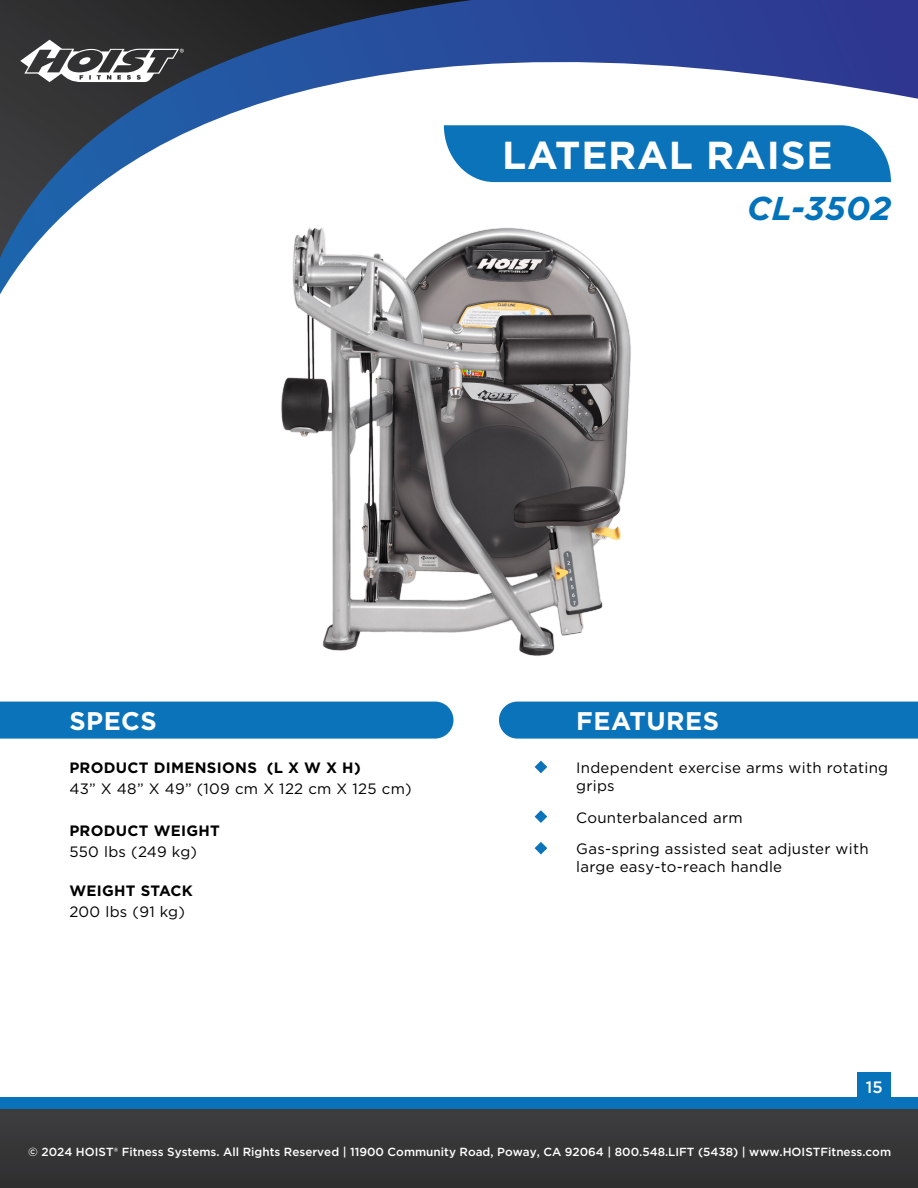
<style>
.page{position:relative;width:918px;height:1188px;background:#fff}
.page>*{position:absolute;margin:0;border:0;box-sizing:border-box;transform-origin:0 0}
.t1{font:700 39px "Gotham";letter-spacing:.02em;color:#fff}
.t2{font:italic 700 33px "Gotham";letter-spacing:.015em;color:#0272ba}
.t3{font:700 25.5px "Gotham";letter-spacing:.02em;color:#fff}
.t4{font:500 16.5px "Gotham";color:#fff}
.t5{font:15px/18px "Gotham";letter-spacing:.02em;color:#000101}
.t6{font:700 15px "Gotham";letter-spacing:.02em;color:#000101}
.t7{font:500 11.7px "Gotham";color:#fff}
</style>
<div class="page">
<div style="left:0;top:1097px;width:918px;height:79px;background:#0a72ba"></div>
<div style="left:0;top:1110px;width:918px;height:78px;background:#363637"></div>
<svg style="left:0;top:0;width:918px;height:294px"></svg>
<div style="left:858px;top:1072px;width:33px;height:26px;background:#0673ba"></div>
<div style="left:444px;top:125px;width:447px;height:57px;background:#0a73ba"></div>
<img style="left:262px;top:222px;width:394px;height:434px">
<div style="left:0;top:702px;width:453px;height:37px;background:#0a73ba"></div>
<div style="left:499px;top:702px;width:419px;height:37px;background:#0a73ba"></div>
<svg style="left:535px;top:761px;width:12px;height:12px"></svg>
<svg style="left:535px;top:810px;width:12px;height:13px"></svg>
<svg style="left:535px;top:842px;width:12px;height:12px"></svg>
<h1 class="t1" style="left:502px;top:130px;width:332px">LATERAL RAISE</h1>
<h2 class="t2" style="left:747px;top:187px;width:145px">CL-3502</h2>
<h3 class="t3" style="left:69px;top:704px;width:89px">SPECS</h3>
<h3 class="t3" style="left:576px;top:704px;width:144px">FEATURES</h3>
<p class="t6" style="left:69px;top:758px;width:293px">PRODUCT DIMENSIONS (L X W X H)</p>
<p class="t5" style="left:69px;top:780px;width:344px">43” X 48” X 49” (109 cm X 122 cm X 125 cm)</p>
<p class="t6" style="left:69px;top:821px;width:152px">PRODUCT WEIGHT</p>
<p class="t5" style="left:69px;top:843px;width:129px">550 lbs (249 kg)</p>
<p class="t6" style="left:69px;top:881px;width:125px">WEIGHT STACK</p>
<p class="t5" style="left:69px;top:903px;width:117px">200 lbs (91 kg)</p>
<p class="t5" style="left:576px;top:759px;width:314px">Independent exercise arms with rotating grips</p>
<p class="t5" style="left:576px;top:802px;width:294px;line-height:31.5px">Counterbalanced arm<br>Gas-spring assisted seat adjuster with</p>
<p class="t5" style="left:576px;top:858px;width:208px">large easy-to-reach handle</p>
<p class="t4" style="left:866px;top:1076px;width:19px">15</p>
<p class="t7" style="left:28px;top:1144px;width:864px">© 2024 HOIST® Fitness Systems. All Rights Reserved | 11900 Community Road, Poway, CA 92064 | 800.548.LIFT (5438) | www.HOISTFitness.com</p>
</div>
